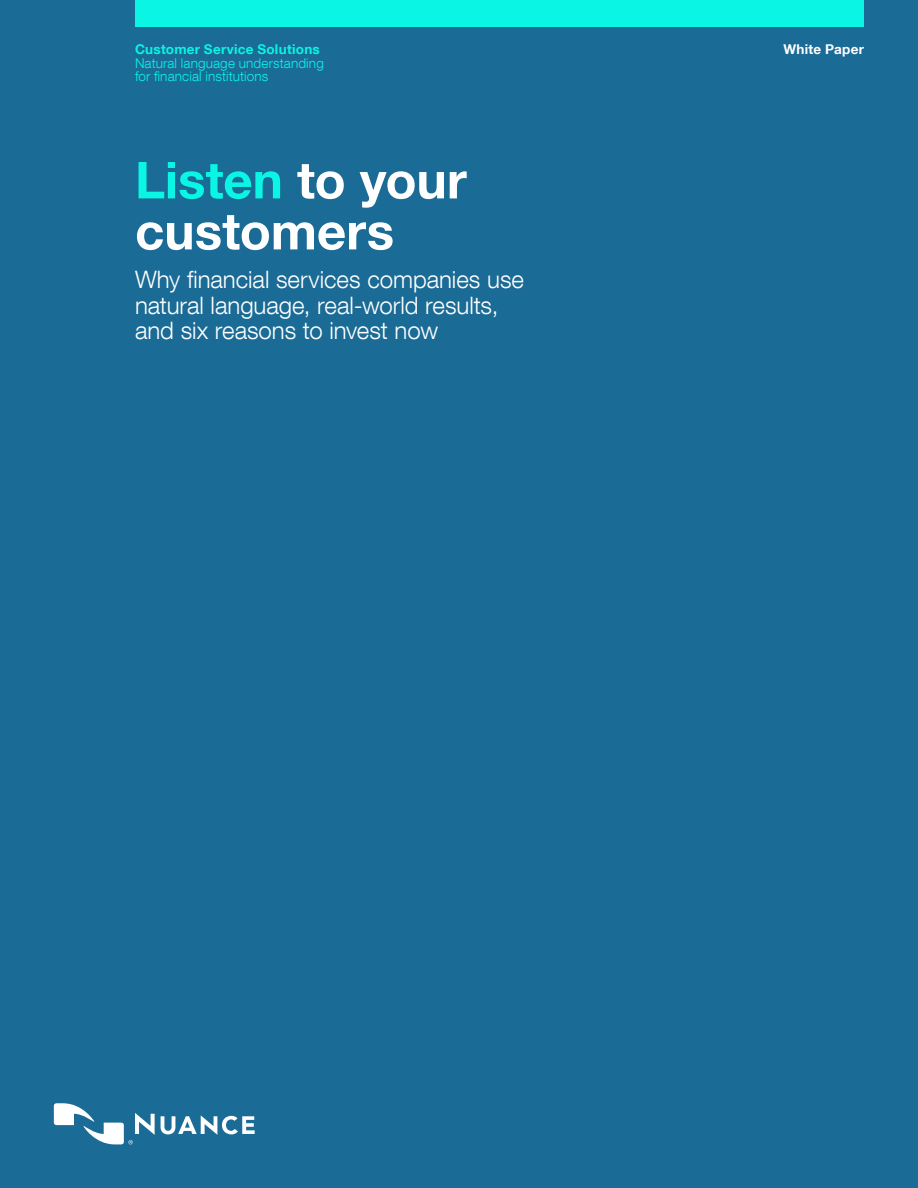
<style>
.page{position:relative;width:918px;height:1188px;background:#1a6b96}
.page>*{position:absolute;margin:0;border:0;box-sizing:border-box;transform-origin:0 0}
.t1{font:700 51px/51px "Helvetica Neue LT Com";color:#fff}
.t2{font:300 24px/25.5px "Helvetica Neue LT Com";color:#fff}
.t3{font:300 13.5px/13.5px "Helvetica Neue LT Com";letter-spacing:.01em;color:#0af5e3}
.t4{font:700 13.5px "Helvetica Neue LT Com";letter-spacing:.02em;color:#0af5e3}
.t5{font:700 13.5px "Helvetica Neue LT Com";letter-spacing:.02em;color:#fff}
.s1{color:#0af5e3}
</style>
<div class="page">
<div style="left:135px;top:0;width:729px;height:27px;background:#0af5e3"></div>
<svg style="left:161px;top:1115px;width:94px;height:20px"></svg>
<svg style="left:54px;top:1103px;width:101px;height:41px"></svg>
<p class="t4" style="left:135px;top:41px;width:186px">Customer Service Solutions</p>
<p class="t5" style="left:784px;top:41px;width:82px">White Paper</p>
<p class="t3" style="left:135px;top:56px;width:190px">Natural language understanding for financial institutions</p>
<h1 class="t1" style="left:135px;top:153px;width:333px"><span class="s1">Listen</span> to your customers</h1>
<p class="t2" style="left:135px;top:267px;width:390px">Why financial services companies use natural language, real-world results, and six reasons to invest now</p>
</div>
